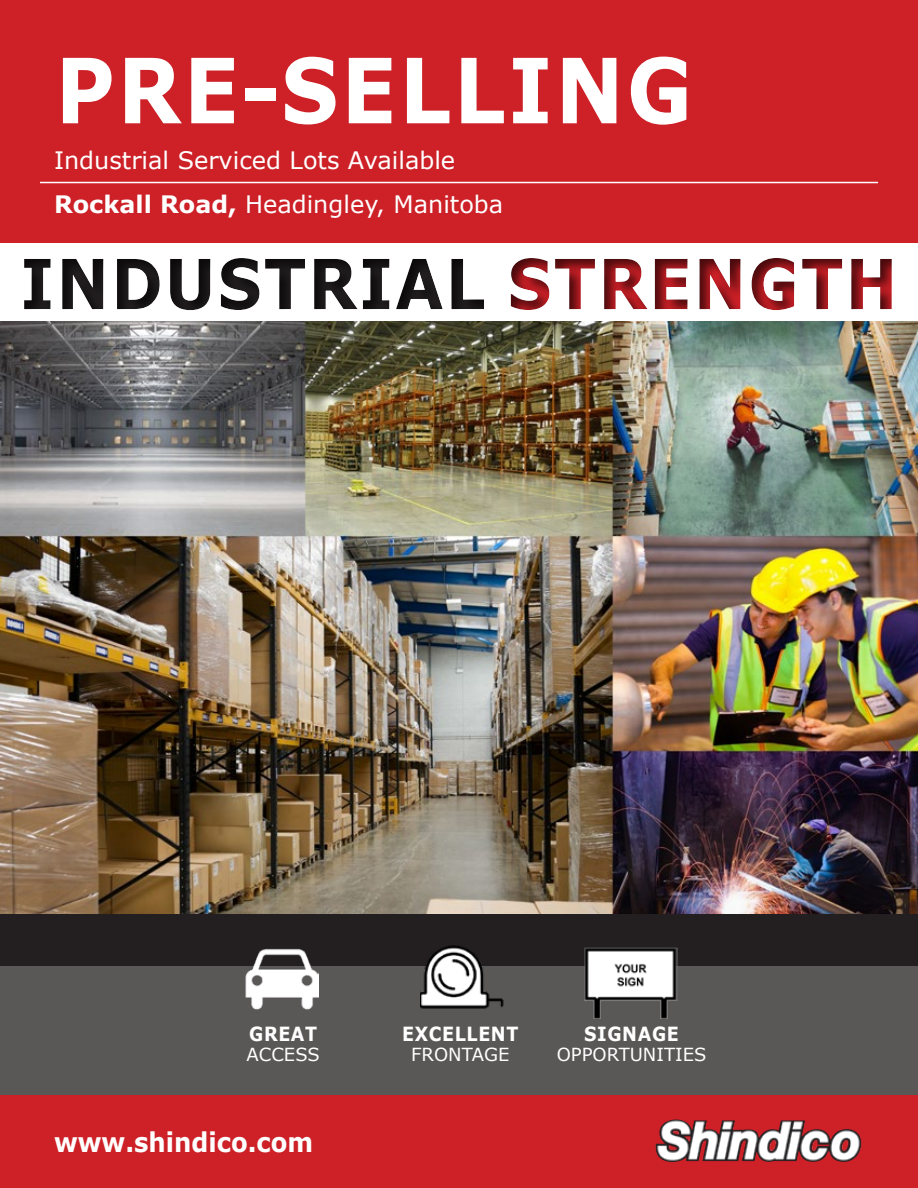
<style>
.page{position:relative;width:918px;height:1188px;background:#fff}
.page>*{position:absolute;margin:0;border:0;box-sizing:border-box;transform-origin:0 0}
.t1{font:700 90px "Verdana";letter-spacing:.035em;color:#fff;scale:.9 1}
.t2{font:700 69px "Verdana";letter-spacing:.035em;color:#cd2027;scale:.9 1}
.t3{font:700 27px "Verdana";color:#fff;scale:.9 1}
.t4{font:24px/44.5px "Verdana";color:#fff}
.t5{font:700 19.5px "Verdana";letter-spacing:.035em;color:#fff;scale:.9 1}
.t6{font:18px "Verdana";color:#fff}
.s1{font-weight:700}
</style>
<div class="page">
<div style="left:0;top:0;width:918px;height:243px;background:#cd2027"></div>
<hr style="left:40px;top:182px;width:838px;height:1px;background:#fff">
<div style="left:0;top:912px;width:918px;height:54px;background:#231f20"></div>
<div style="left:0;top:966px;width:918px;height:130px;background:#5a5757"></div>
<img style="left:583px;top:947px;width:95px;height:71px">
<img style="left:420px;top:945px;width:84px;height:67px">
<img style="left:246px;top:948px;width:72px;height:62px">
<img style="left:0;top:331px;width:918px;height:582px">
<div style="left:0;top:235px;width:918px;height:96px;background:#231f20;opacity:.75"></div>
<div style="left:0;top:1096px;width:918px;height:92px;background:#cd2027"></div>
<img style="left:655px;top:1120px;width:207px;height:42px">
<h1 class="t1" style="left:55px;top:27px;width:709px">PRE-SELLING</h1>
<p class="t4" style="left:54px;top:138px;width:451px">Industrial Serviced Lots Available<br><span class="s1">Rockall Road,</span> Headingley, Manitoba</p>
<h2 class="t2" style="left:508px;top:235px;width:435px">STRENGTH</h2>
<p class="t5" style="left:249px;top:1020px;width:77px">GREAT</p>
<p class="t6" style="left:247px;top:1042px;width:75px">ACCESS</p>
<p class="t3" style="left:54px;top:1123px;width:289px">www.shindico.com</p>
<p class="t5" style="left:402px;top:1020px;width:131px">EXCELLENT</p>
<p class="t6" style="left:411px;top:1042px;width:100px">FRONTAGE</p>
<p class="t5" style="left:584px;top:1020px;width:107px">SIGNAGE</p>
<p class="t6" style="left:557px;top:1042px;width:151px">OPPORTUNITIES</p>
</div>
